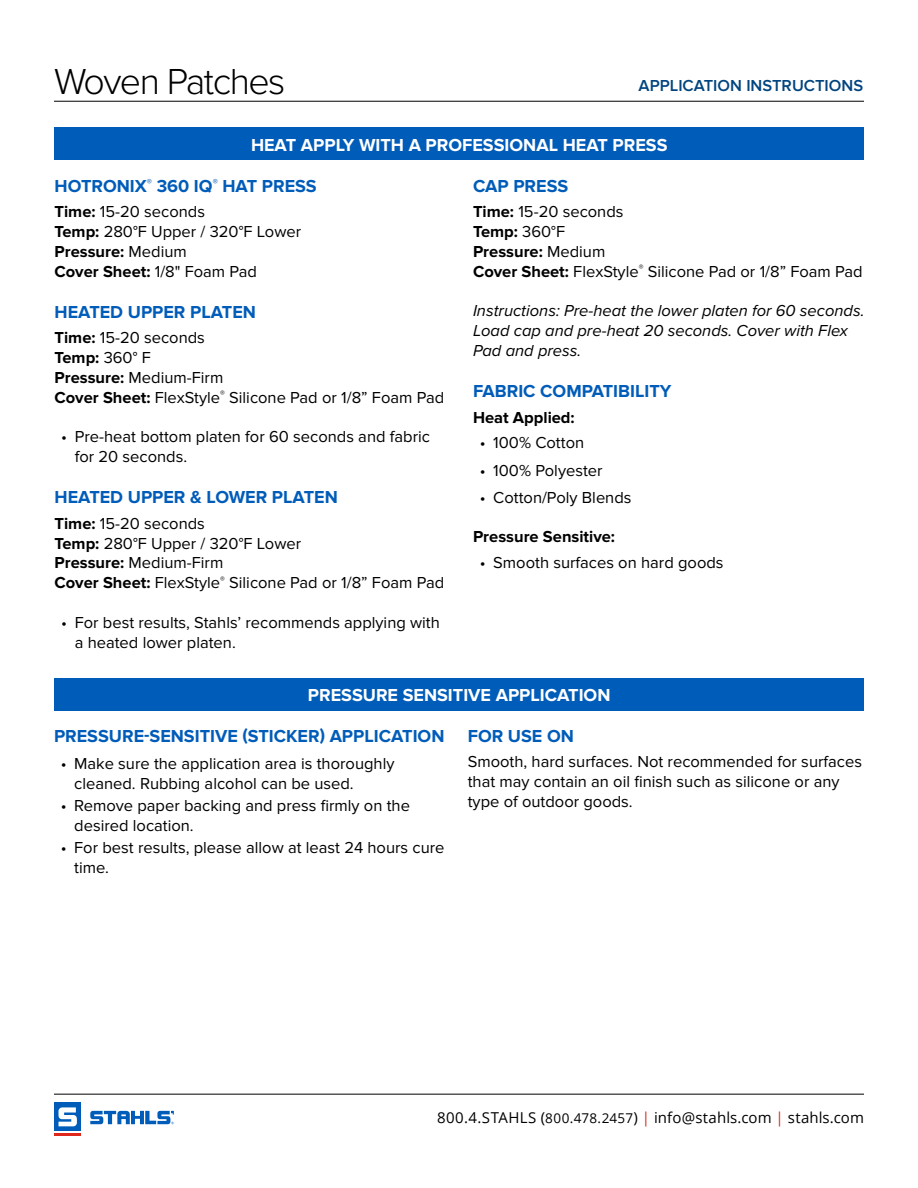
<style>
.page{position:relative;width:918px;height:1188px;background:#fff}
.page>*{position:absolute;margin:0;border:0;box-sizing:border-box;transform-origin:0 0}
.t1{font:300 37.5px "Proxima Nova";letter-spacing:-.04em;color:#000}
.t2{font:700 18px "Proxima Nova";color:#005cb9}
.t3{font:700 18px "Proxima Nova";color:#fff}
.t4{font:16.5px/19.8px "Proxima Nova";color:#000}
.t5{font:italic 16.5px/19.8px "Proxima Nova";color:#000}
.t6{font:700 16.5px "Proxima Nova";color:#000}
.t7{font:600 16.5px "Proxima Nova";color:#00447f}
.t8{font:15px "Open Sans";letter-spacing:.005em;color:#000}
.s1{font-weight:700}
.s2{font-size:13.5px}
.s3{color:#d52b1e}
</style>
<div class="page">
<hr style="left:54px;top:1094px;width:810px;height:1px;background:#000">
<hr style="left:54px;top:101px;width:810px;height:1px;background:#000">
<div style="left:54px;top:1103px;width:27px;height:28px;background:#005cb9"></div>
<hr style="left:54px;top:1133px;width:27px;height:2px;background:#df271c">
<svg style="left:59px;top:1107px;width:18px;height:19px"></svg>
<svg style="left:90px;top:1111px;width:84px;height:13px"></svg>
<div style="left:55px;top:128px;width:809px;height:32px;background:#005cb9"></div>
<div style="left:55px;top:678px;width:809px;height:33px;background:#005cb9"></div>
<h1 class="t1" style="left:54px;top:60px;width:233px">Woven Patches</h1>
<p class="t7" style="left:639px;top:76px;width:226px">APPLICATION INSTRUCTIONS</p>
<p class="t3" style="left:251px;top:134px;width:418px">HEAT APPLY WITH A PROFESSIONAL HEAT PRESS</p>
<p class="t2" style="left:55px;top:175px;width:264px">HOTRONIX<sup>®</sup> 360 IQ<sup>®</sup> HAT PRESS</p>
<p class="t4" style="left:55px;top:202px;width:248px"><span class="s1">Time:</span> 15-20 seconds<br><span class="s1">Temp:</span> 280°F Upper / 320°F Lower<br><span class="s1">Pressure:</span> Medium<br><span class="s1">Cover Sheet:</span> 1/8" Foam Pad</p>
<p class="t2" style="left:55px;top:301px;width:203px">HEATED UPPER PLATEN</p>
<p class="t4" style="left:55px;top:328px;width:391px"><span class="s1">Time:</span> 15-20 seconds<br><span class="s1">Temp:</span> 360° F<br><span class="s1">Pressure:</span> Medium-Firm<br><span class="s1">Cover Sheet:</span> FlexStyle<sup>®</sup> Silicone Pad or 1/8” Foam Pad</p>
<p class="t4" style="left:75px;top:427px;width:357px;text-indent:-13px">• Pre-heat bottom platen for 60 seconds and fabric for 20 seconds.</p>
<p class="t2" style="left:55px;top:487px;width:285px">HEATED UPPER &amp; LOWER PLATEN</p>
<p class="t4" style="left:55px;top:514px;width:391px"><span class="s1">Time:</span> 15-20 seconds<br><span class="s1">Temp:</span> 280°F Upper / 320°F Lower<br><span class="s1">Pressure:</span> Medium-Firm<br><span class="s1">Cover Sheet:</span> FlexStyle<sup>®</sup> Silicone Pad or 1/8” Foam Pad</p>
<p class="t4" style="left:75px;top:613px;width:367px;text-indent:-13px">• For best results, Stahls’ recommends applying with a heated lower platen.</p>
<p class="t2" style="left:473px;top:175px;width:97px">CAP PRESS</p>
<p class="t4" style="left:473px;top:202px;width:391px"><span class="s1">Time:</span> 15-20 seconds<br><span class="s1">Temp:</span> 360°F<br><span class="s1">Pressure:</span> Medium<br><span class="s1">Cover Sheet:</span> FlexStyle<sup>®</sup> Silicone Pad or 1/8” Foam Pad</p>
<p class="t5" style="left:473px;top:300px;width:393px">Instructions: Pre-heat the lower platen for 60 seconds.<br>Load cap and pre-heat 20 seconds. Cover with Flex<br>Pad and press.</p>
<p class="t2" style="left:473px;top:381px;width:200px">FABRIC COMPATIBILITY</p>
<p class="t6" style="left:473px;top:408px;width:103px">Heat Applied:</p>
<p class="t4" style="left:480px;top:433px;width:106px">• 100% Cotton</p>
<p class="t4" style="left:480px;top:461px;width:124px">• 100% Polyester</p>
<p class="t4" style="left:480px;top:488px;width:153px">• Cotton/Poly Blends</p>
<p class="t6" style="left:473px;top:527px;width:144px">Pressure Sensitive:</p>
<p class="t4" style="left:480px;top:553px;width:245px">• Smooth surfaces on hard goods</p>
<p class="t3" style="left:308px;top:685px;width:304px">PRESSURE SENSITIVE APPLICATION</p>
<p class="t2" style="left:54px;top:725px;width:392px">PRESSURE-SENSITIVE (STICKER) APPLICATION</p>
<p class="t4" style="left:74px;top:754px;width:322px;text-indent:-13px">• Make sure the application area is thoroughly cleaned. Rubbing alcohol can be used.</p>
<p class="t4" style="left:74px;top:796px;width:337px;text-indent:-13px">• Remove paper backing and press firmly on the desired location.</p>
<p class="t4" style="left:74px;top:838px;width:372px;text-indent:-13px">• For best results, please allow at least 24 hours cure time.</p>
<p class="t2" style="left:468px;top:725px;width:108px">FOR USE ON</p>
<p class="t4" style="left:468px;top:752px;width:396px">Smooth, hard surfaces. Not recommended for surfaces that may contain an oil finish such as silicone or any type of outdoor goods.</p>
<p class="t8" style="left:437px;top:1107px;width:429px">800.4.STAHLS (<span class="s2">800.478.2457</span>) <span class="s3">|</span> info@stahls.com <span class="s3">|</span> stahls.com</p>
</div>
